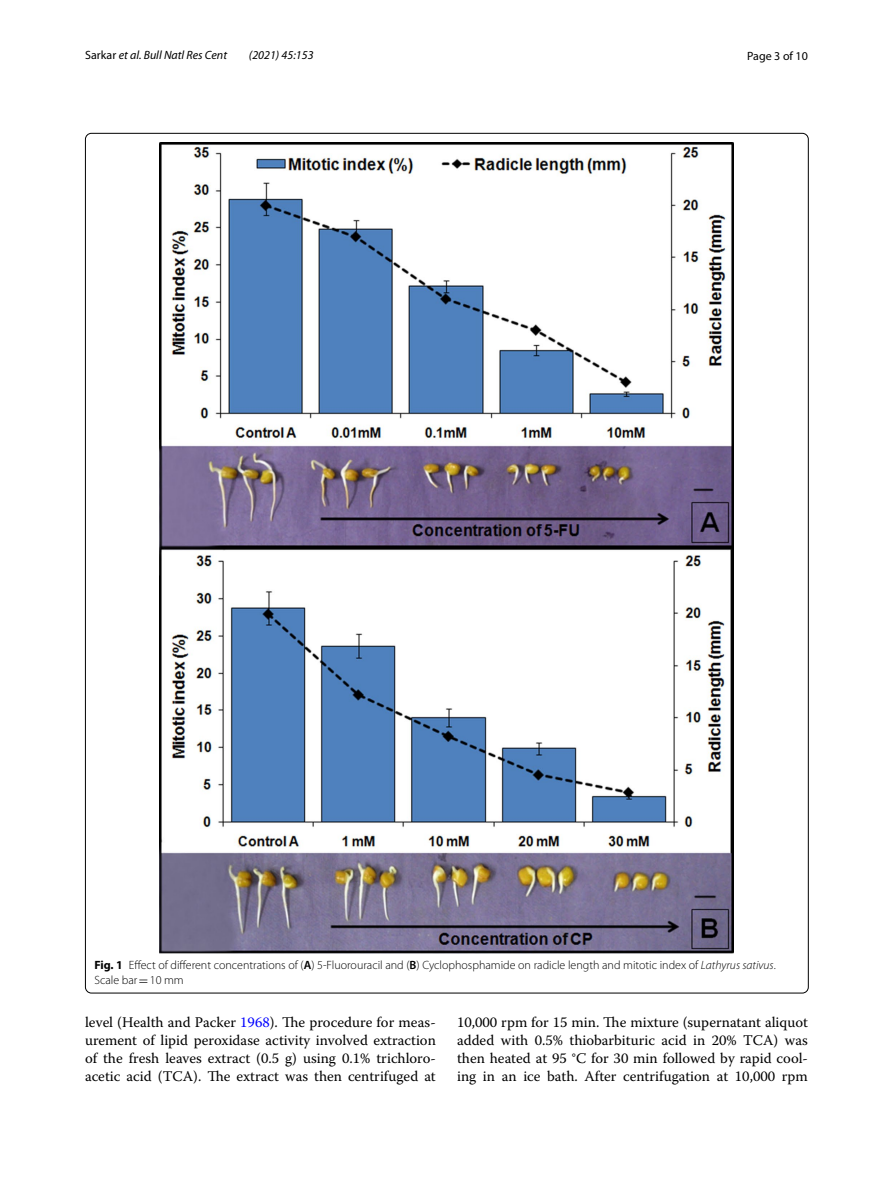
<style>
.page{position:relative;width:893px;height:1187px;background:#fff}
.page>*{position:absolute;margin:0;border:0;box-sizing:border-box;transform-origin:0 0}
.t1{font:14.7px/18px "Warnock Pro";color:#000;text-align:justify}
.t2{font:300 12px/15px "Myriad Pro";color:#000}
.t3{font:italic 12px "Myriad Pro";color:#000}
.t4{font:12px "Myriad Pro";color:#000}
.s1{font-style:normal}
.s2{font-weight:700}
.s3{font-weight:600}
.s4{font-style:italic}
.s5{font-family:"MTSY";font-weight:400}
.s6{color:#00f}
</style>
<div class="page">
<img style="left:160px;top:142px;width:574px;height:811px">
<p class="t3" style="left:85px;top:48px;width:144px"><span class="s1">Sarkar</span> et al. Bull Natl Res Cent</p>
<p class="t3" style="left:249px;top:48px;width:66px">(2021) 45:153</p>
<p class="t4" style="left:747px;top:48px;width:62px">Page 3 of 10</p>
<p class="t2" style="left:94px;top:957px;width:683px"><span class="s2">Fig. 1</span> Effect of different concentrations of (<span class="s3">A</span>) 5-Fluorouracil and (<span class="s3">B</span>) Cyclophosphamide on radicle length and mitotic index of <span class="s4">Lathyrus sativus</span>.<br>Scale bar<span class="s5">=</span>10 mm</p>
<p class="t1" style="left:85px;top:1013px;width:352px">level (Health and Packer <span class="s6">1968</span>). The procedure for meas&shy;urement of lipid peroxidase activity involved extraction of the fresh leaves extract (0.5 g) using 0.1% trichloro&shy;acetic acid (TCA). The extract was then centrifuged at</p>
<p class="t1" style="left:457px;top:1013px;width:352px">10,000 rpm for 15 min. The mixture (supernatant aliquot added with 0.5% thiobarbituric acid in 20% TCA) was then heated at 95 °C for 30 min followed by rapid cool&shy;ing in an ice bath. After centrifugation at 10,000 rpm</p>
</div>
